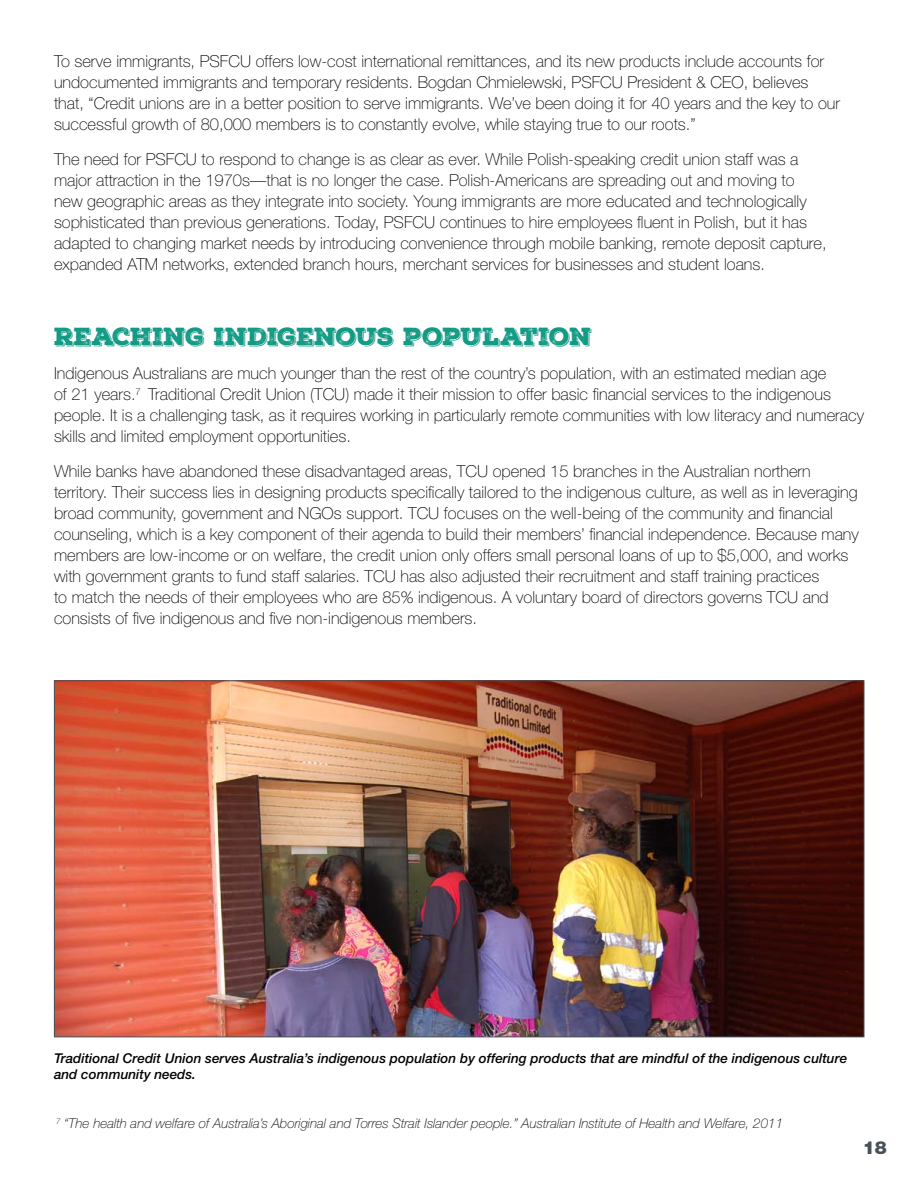
<style>
.page{position:relative;width:918px;height:1188px;background:#fff}
.page>*{position:absolute;margin:0;border:0;box-sizing:border-box;transform-origin:0 0}
.t1{font:24px "Nexa Rust Slab Black Shadow 01";letter-spacing:-.01em;color:#129a85}
.t2{font:900 18px "Helvetica Neue";color:#48515a}
.t3{font:100 16.5px/21px "Helvetica Neue";color:#000}
.t4{font:italic 500 13.5px/16.5px "Helvetica Neue";color:#000}
.t5{font:italic 100 13.5px "Helvetica Neue";color:#000}
</style>
<div class="page">
<img style="left:56px;top:682px;width:806px;height:353px">
<p class="t3" style="left:54px;top:51px;width:788px">To serve immigrants, PSFCU offers low-cost international remittances, and its new products include accounts for undocumented immigrants and temporary residents. Bogdan Chmielewski, PSFCU President &amp; CEO, believes that, “Credit unions are in a better position to serve immigrants. We’ve been doing it for 40 years and the key to our successful growth of 80,000 members is to constantly evolve, while staying true to our roots.”</p>
<p class="t3" style="left:54px;top:148px;width:774px">The need for PSFCU to respond to change is as clear as ever. While Polish-speaking credit union staff was a major attraction in the 1970s—that is no longer the case. Polish-Americans are spreading out and moving to new geographic areas as they integrate into society. Young immigrants are more educated and technologically sophisticated than previous generations. Today, PSFCU continues to hire employees fluent in Polish, but it has adapted to changing market needs by introducing convenience through mobile banking, remote deposit capture, expanded ATM networks, extended branch hours, merchant services for businesses and student loans.</p>
<h1 class="t1" style="left:54px;top:320px;width:539px">REACHING INDIGENOUS POPULATION</h1>
<p class="t3" style="left:54px;top:363px;width:812px">Indigenous Australians are much younger than the rest of the country’s population, with an estimated median age<br>of 21 years.<sup>7</sup> Traditional Credit Union (TCU) made it their mission to offer basic financial services to the indigenous people. It is a challenging task, as it requires working in particularly remote communities with low literacy and numeracy skills and limited employment opportunities.</p>
<p class="t3" style="left:54px;top:460px;width:806px">While banks have abandoned these disadvantaged areas, TCU opened 15 branches in the Australian northern territory. Their success lies in designing products specifically tailored to the indigenous culture, as well as in leveraging broad community, government and NGOs support. TCU focuses on the well-being of the community and financial counseling, which is a key component of their agenda to build their members’ financial independence. Because many members are low-income or on welfare, the credit union only offers small personal loans of up to $5,000, and works with government grants to fund staff salaries. TCU has also adjusted their recruitment and staff training practices<br>to match the needs of their employees who are 85% indigenous. A voluntary board of directors governs TCU and consists of five indigenous and five non-indigenous members.</p>
<p class="t4" style="left:54px;top:1049px;width:795px">Traditional Credit Union serves Australia’s indigenous population by offering products that are mindful of the indigenous culture and community needs.</p>
<p class="t5" style="left:56px;top:1116px;width:729px"><sup>7</sup> “The health and welfare of Australia’s Aboriginal and Torres Strait Islander people.” Australian Institute of Health and Welfare, 2011</p>
<p class="t2" style="left:863px;top:1137px;width:26px">18</p>
</div>
